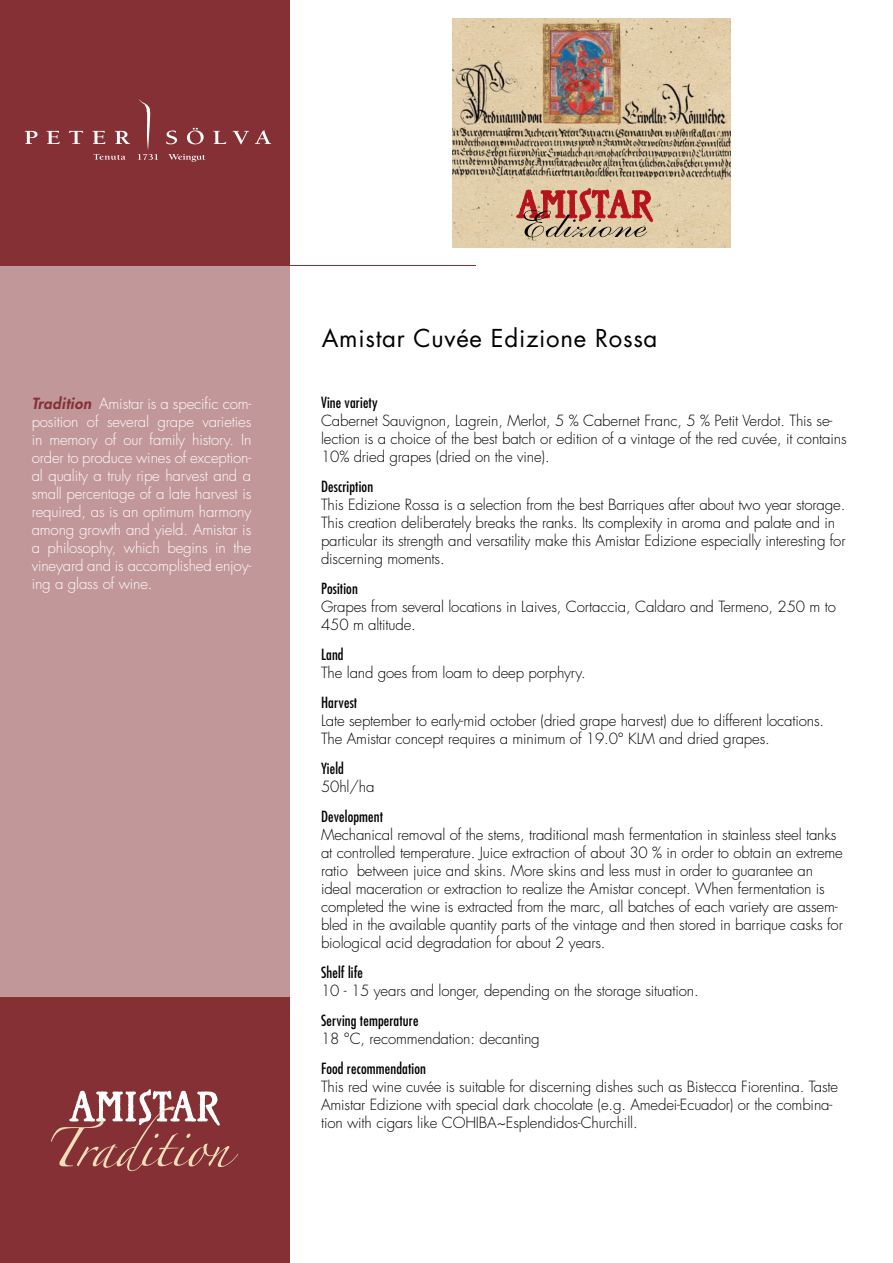
<style>
.page{position:relative;width:893px;height:1263px;background:#fff}
.page>*{position:absolute;margin:0;border:0;box-sizing:border-box;transform-origin:0 0}
.t1{font:24px "Futura Std";letter-spacing:.03em;color:#000}
.t2{font:300 15px/18px "Futura Std";letter-spacing:-.01em;color:#000}
.t3{font:300 15px/18px "Futura Std";letter-spacing:-.01em;color:#fff;text-align:justify}
.t4{font:condensed 15px "Futura Std";letter-spacing:.01em;color:#000}
.s1{font-weight:800;font-style:italic;color:#853035}
</style>
<div class="page">
<div style="left:0;top:0;width:289px;height:1263px;background:#c2979a"></div>
<hr style="left:0;top:265px;width:476px;height:1px;background:#853035">
<div style="left:0;top:0;width:289px;height:266px;background:#853035"></div>
<svg style="left:166px;top:130px;width:11px;height:14px"></svg>
<svg style="left:187px;top:128px;width:17px;height:16px"></svg>
<svg style="left:213px;top:131px;width:13px;height:13px"></svg>
<svg style="left:233px;top:131px;width:16px;height:13px"></svg>
<svg style="left:255px;top:130px;width:16px;height:14px"></svg>
<svg style="left:25px;top:131px;width:13px;height:13px"></svg>
<svg style="left:47px;top:131px;width:13px;height:13px"></svg>
<svg style="left:69px;top:131px;width:14px;height:13px"></svg>
<svg style="left:92px;top:131px;width:13px;height:13px"></svg>
<svg style="left:115px;top:131px;width:15px;height:13px"></svg>
<svg style="left:138px;top:99px;width:20px;height:61px"></svg>
<svg style="left:93px;top:154px;width:32px;height:6px"></svg>
<svg style="left:168px;top:154px;width:37px;height:8px"></svg>
<div style="left:0;top:997px;width:289px;height:266px;background:#853035"></div>
<svg style="left:51px;top:1089px;width:187px;height:82px"></svg>
<img style="left:452px;top:18px;width:278px;height:230px">
<svg style="left:516px;top:185px;width:137px;height:56px;background:#c7907a"></svg>
<h1 class="t1" style="left:322px;top:323px;width:337px">Amistar Cuvée Edizione Rossa</h1>
<p class="t3" style="left:32px;top:395px;width:221px"><span class="s1">Tradition</span> Amistar is a specific com&shy;position of several grape varieties in memory of our family history. In order to produce wines of exception&shy;al quality a truly ripe harvest and a small percentage of a late harvest is required, as is an optimum harmony among growth and yield. Amistar is a philosophy, which begins in the vineyard and is accomplished enjoy&shy;ing a glass of wine.</p>
<p class="t4" style="left:321px;top:393px;width:58px">Vine variety</p>
<p class="t2" style="left:321px;top:412px;width:527px">Cabernet Sauvignon, Lagrein, Merlot, 5 % Cabernet Franc, 5 % Petit Verdot. This se&shy;lection is a choice of the best batch or edition of a vintage of the red cuvée, it contains<br>10% dried grapes (dried on the vine).</p>
<p class="t4" style="left:321px;top:477px;width:54px">Description</p>
<p class="t2" style="left:321px;top:496px;width:526px">This Edizione Rossa is a selection from the best Barriques after about two year storage.<br>This creation deliberately breaks the ranks. Its complexity in aroma and palate and in particular its strength and versatility make this Amistar Edizione especially interesting for discerning moments.</p>
<p class="t4" style="left:321px;top:579px;width:38px">Position</p>
<p class="t2" style="left:321px;top:598px;width:516px">Grapes from several locations in Laives, Cortaccia, Caldaro and Termeno, 250 m to<br>450 m altitude.</p>
<p class="t4" style="left:321px;top:645px;width:24px">Land</p>
<p class="t2" style="left:321px;top:664px;width:266px">The land goes from loam to deep porphyry.</p>
<p class="t4" style="left:321px;top:693px;width:38px">Harvest</p>
<p class="t2" style="left:321px;top:712px;width:505px">Late september to early-mid october (dried grape harvest) due to different locations.<br>The Amistar concept requires a minimum of 19.0° KLM and dried grapes.</p>
<p class="t4" style="left:321px;top:759px;width:24px">Yield</p>
<p class="t2" style="left:321px;top:778px;width:55px">50hl/ha</p>
<p class="t4" style="left:321px;top:807px;width:64px">Development</p>
<p class="t2" style="left:321px;top:826px;width:523px">Mechanical removal of the stems, traditional mash fermentation in stainless steel tanks at controlled temperature. Juice extraction of about 30 % in order to obtain an extreme ratio between juice and skins. More skins and less must in order to guarantee an ideal maceration or extraction to realize the Amistar concept. When fermentation is completed the wine is extracted from the marc, all batches of each variety are assem&shy;bled in the available quantity parts of the vintage and then stored in barrique casks for biological acid degradation for about 2 years.</p>
<p class="t4" style="left:321px;top:963px;width:43px">Shelf life</p>
<p class="t2" style="left:321px;top:982px;width:379px">10 - 15 years and longer, depending on the storage situation.</p>
<p class="t4" style="left:321px;top:1011px;width:99px">Serving temperature</p>
<p class="t2" style="left:321px;top:1030px;width:220px">18 °C, recommendation: decanting</p>
<p class="t4" style="left:321px;top:1059px;width:106px">Food recommendation</p>
<p class="t2" style="left:321px;top:1078px;width:519px">This red wine cuvée is suitable for discerning dishes such as Bistecca Fiorentina. Taste<br>Amistar Edizione with special dark chocolate (e.g. Amedei-Ecuador) or the combina&shy;tion with cigars like COHIBA~Esplendidos-Churchill.</p>
</div>
